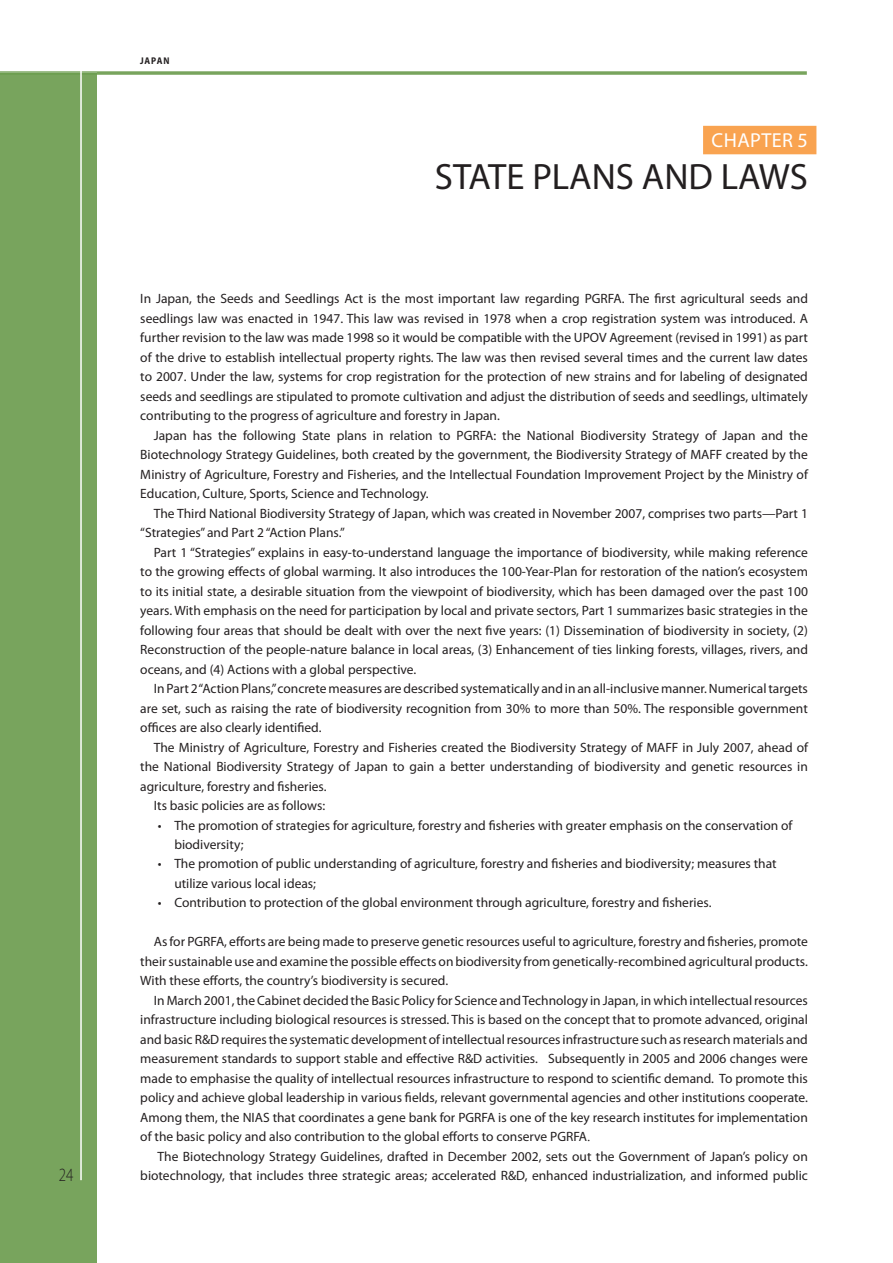
<style>
.page{position:relative;width:893px;height:1263px;background:#fff}
.page>*{position:absolute;margin:0;border:0;box-sizing:border-box;transform-origin:0 0}
.t1{font:36.75px "Myriad Pro";color:#231f20}
.t2{font:20.25px "Myriad Pro";letter-spacing:.02em;color:#fff}
.t3{font:300 18.75px "Myriad Pro";color:#231f20;scale:.8 1}
.t4{font:13.5px/19.5px "Myriad Pro";color:#231f20;text-align:justify}
.t5{font:700 9.75px "Myriad Pro";letter-spacing:.085em;color:#231f20;scale:.9 1}
</style>
<div class="page">
<div style="left:0;top:75px;width:97px;height:1188px;background:#78a45d"></div>
<svg style="left:0;top:71px;width:807px;height:4px;background:#8ab072"></svg>
<hr style="left:0;top:72px;width:97px;height:3px;background:#6d9e50">
<hr style="left:80px;top:64px;width:2px;height:1116px;background:#fff">
<div style="left:703px;top:126px;width:113px;height:28px;background:#f9a350"></div>
<h3 class="t3" style="left:59px;top:1163px;width:20px">24</h3>
<p class="t5" style="left:140px;top:55px;width:34px">JAPAN</p>
<h2 class="t2" style="left:712px;top:128px;width:98px">CHAPTER 5</h2>
<h1 class="t1" style="left:435px;top:154px;width:374px">STATE PLANS AND LAWS</h1>
<p class="t4" style="left:140px;top:289px;width:669px">In Japan, the Seeds and Seedlings Act is the most important law regarding PGRFA. The first agricultural seeds and seedlings law was enacted in 1947. This law was revised in 1978 when a crop registration system was introduced. A further revision to the law was made 1998 so it would be compatible with the UPOV Agreement (revised in 1991) as part of the drive to establish intellectual property rights. The law was then revised several times and the current law dates to 2007. Under the law, systems for crop registration for the protection of new strains and for labeling of designated seeds and seedlings are stipulated to promote cultivation and adjust the distribution of seeds and seedlings, ultimately contributing to the progress of agriculture and forestry in Japan.</p>
<p class="t4" style="left:140px;top:425px;width:669px;text-indent:14px">Japan has the following State plans in relation to PGRFA: the National Biodiversity Strategy of Japan and the Biotechnology Strategy Guidelines, both created by the government, the Biodiversity Strategy of MAFF created by the Ministry of Agriculture, Forestry and Fisheries, and the Intellectual Foundation Improvement Project by the Ministry of Education, Culture, Sports, Science and Technology.</p>
<p class="t4" style="left:140px;top:503px;width:669px;text-indent:14px">The Third National Biodiversity Strategy of Japan, which was created in November 2007, comprises two parts—Part 1 “Strategies” and Part 2 “Action Plans.”</p>
<p class="t4" style="left:140px;top:542px;width:669px;text-indent:14px">Part 1 “Strategies” explains in easy-to-understand language the importance of biodiversity, while making reference to the growing effects of global warming. It also introduces the 100-Year-Plan for restoration of the nation’s ecosystem to its initial state, a desirable situation from the viewpoint of biodiversity, which has been damaged over the past 100 years. With emphasis on the need for participation by local and private sectors, Part 1 summarizes basic strategies in the following four areas that should be dealt with over the next five years: (1) Dissemination of biodiversity in society, (2)<br>Reconstruction of the people-nature balance in local areas, (3) Enhancement of ties linking forests, villages, rivers, and oceans, and (4) Actions with a global perspective.</p>
<p class="t4" style="left:140px;top:678px;width:669px;text-indent:14px">In Part 2 “Action Plans,” concrete measures are described systematically and in an all-inclusive manner. Numerical targets are set, such as raising the rate of biodiversity recognition from 30% to more than 50%. The responsible government offices are also clearly identified.</p>
<p class="t4" style="left:154px;top:737px;width:656px">The Ministry of Agriculture, Forestry and Fisheries created the Biodiversity Strategy of MAFF in July 2007, ahead of</p>
<p class="t4" style="left:140px;top:756px;width:669px">the National Biodiversity Strategy of Japan to gain a better understanding of biodiversity and genetic resources in</p>
<p class="t4" style="left:140px;top:776px;width:188px">agriculture, forestry and fisheries.</p>
<p class="t4" style="left:154px;top:795px;width:173px">Its basic policies are as follows:</p>
<p class="t4" style="left:174px;top:815px;width:620px;text-indent:-17px">• The promotion of strategies for agriculture, forestry and fisheries with greater emphasis on the conservation of biodiversity;</p>
<p class="t4" style="left:174px;top:854px;width:604px;text-indent:-17px">• The promotion of public understanding of agriculture, forestry and fisheries and biodiversity; measures that utilize various local ideas;</p>
<p class="t4" style="left:158px;top:893px;width:555px">• Contribution to protection of the global environment through agriculture, forestry and fisheries.</p>
<p class="t4" style="left:140px;top:932px;width:669px;text-indent:14px">As for PGRFA, efforts are being made to preserve genetic resources useful to agriculture, forestry and fisheries, promote their sustainable use and examine the possible effects on biodiversity from genetically-recombined agricultural products.<br>With these efforts, the country’s biodiversity is secured.</p>
<p class="t4" style="left:140px;top:990px;width:669px;text-indent:14px">In March 2001,the Cabinet decided the Basic Policy for Science and Technology in Japan, in which intellectual resources infrastructure including biological resources is stressed. This is based on the concept that to promote advanced, original and basic R&amp;D requires the systematic development of intellectual resources infrastructure such as research materials and measurement standards to support stable and effective R&amp;D activities. Subsequently in 2005 and 2006 changes were made to emphasise the quality of intellectual resources infrastructure to respond to scientific demand. To promote this policy and achieve global leadership in various fields, relevant governmental agencies and other institutions cooperate.<br>Among them, the NIAS that coordinates a gene bank for PGRFA is one of the key research institutes for implementation of the basic policy and also contribution to the global efforts to conserve PGRFA</p>
<p class="t4" style="left:140px;top:1146px;width:669px;text-align:right">The Biotechnology Strategy Guidelines, drafted in December 2002, sets out the Government of Japan’s policy on biotechnology, that includes three strategic areas; accelerated R&amp;D, enhanced industrialization, and informed public</p>
</div>
